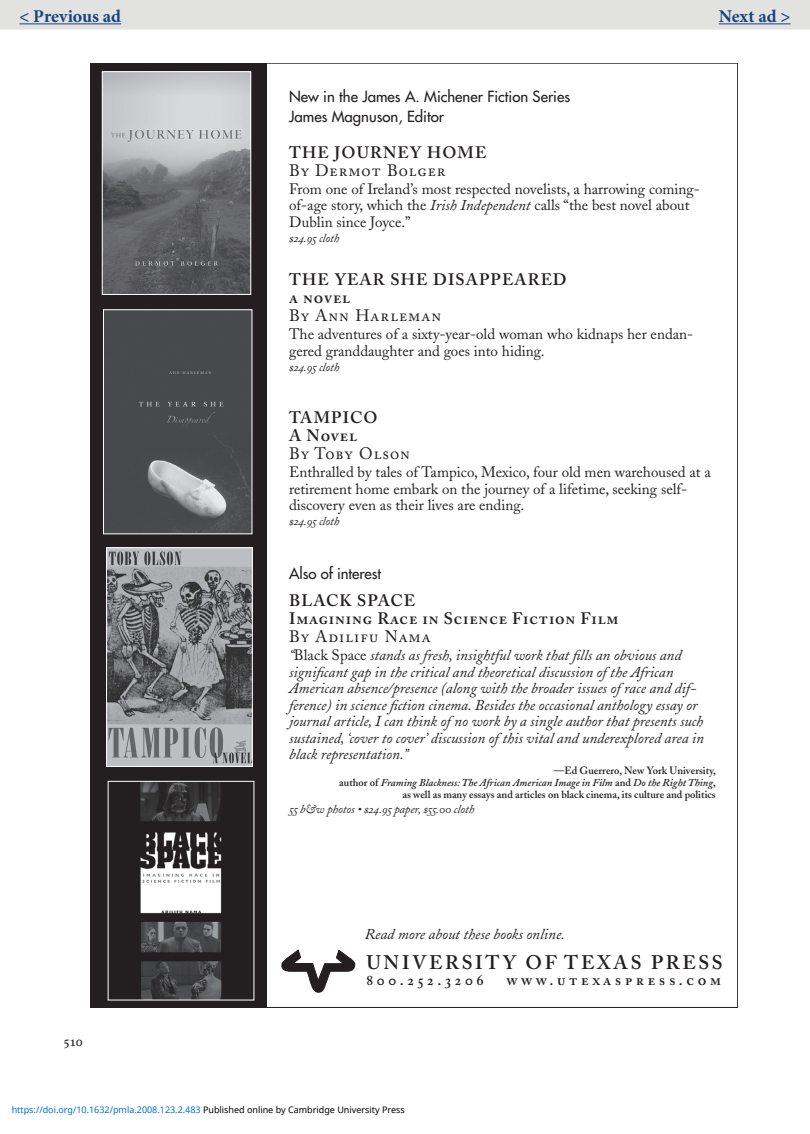
<style>
.page{position:relative;width:810px;height:1134px;background:#fff}
.page>*{position:absolute;margin:0;border:0;box-sizing:border-box;transform-origin:0 0}
.t1{font:19.5px "Adobe Caslon Semibold SC";letter-spacing:.14em;color:#231f20}
.Text{font:700 18px "Minion Pro";letter-spacing:-.005em;color:#17437f}
.t2{font:16.5px/18px "Adobe Caslon Semibold SC";letter-spacing:.07em;color:#231f20}
.t3{font:16.5px/18px "Adobe Caslon Semibold SC";letter-spacing:.05em;color:#231f20}
.t4{font:15px/16.5px "Adobe Caslon Italic Os F";color:#231f20}
.t5{font:15px/16.5px "Adobe Caslon";color:#231f20}
.t6{font:15px/19.5px "Futura";color:#231f20}
.t7{font:15px "Adobe Caslon Semibold SC";letter-spacing:.245em;color:#231f20}
.t8{font:500 14.25px "Minion Pro";color:#231f20}
.t9{font:12px "Adobe Caslon Italic Os F";letter-spacing:-.005em;color:#231f20}
.t10{font:600 10.5px/12px "Adobe Caslon";color:#231f20;text-align:right}
.t11{font:9px "Noto Sans";color:#0172cf}
.s1{font-family:"Adobe Caslon Regular SC"}
.s2{font-style:italic}
.s3{font-family:"Adobe Caslon"}
.s4{font-family:"Adobe Caslon";font-style:italic}
.s5{color:#000}
</style>
<div class="page">
<div style="left:90px;top:63px;width:177px;height:945px;background:#231f20"></div>
<svg style="left:282px;top:950px;width:74px;height:43px"></svg>
<img style="left:104px;top:73px;width:145px;height:220px">
<div style="left:102px;top:71px;width:149px;height:224px;border:1px solid #fff"></div>
<img style="left:105px;top:311px;width:145px;height:221px">
<div style="left:103px;top:309px;width:149px;height:225px;border:1px solid #fff"></div>
<img style="left:108px;top:549px;width:143px;height:216px">
<div style="left:106px;top:547px;width:147px;height:220px;border:1px solid #fff"></div>
<img style="left:140px;top:783px;width:82px;height:215px">
<div style="left:0;top:0;width:810px;height:30px;background:#e2e2e1"></div>
<hr style="left:20px;top:23px;width:101px;height:1px;background:#17437f">
<hr style="left:719px;top:23px;width:71px;height:1px;background:#17437f">
<p class="Text" style="left:20px;top:6px;width:103px">&lt; Previous ad</p>
<p class="Text" style="left:719px;top:6px;width:73px">Next ad &gt;</p>
<p class="t6" style="left:289px;top:87px;width:283px">New in the James A. Michener Fiction Series<br>James Magnuson, Editor</p>
<p class="t2" style="left:289px;top:143px;width:199px">THE JOURNEY HOME<br><span class="s1">By Dermot Bolger</span></p>
<p class="t5" style="left:289px;top:181px;width:412px">From one of Ireland’s most respected novelists, a harrowing coming&shy;of-age story, which the <span class="s2">Irish Independent</span> calls “the best novel about<br>Dublin since Joyce.”</p>
<p class="t9" style="left:289px;top:231px;width:52px">$24.95 cloth</p>
<p class="t2" style="left:289px;top:271px;width:279px">THE YEAR SHE DISAPPEARED<br>A NOVEL<br><span class="s1">By Ann Harleman</span></p>
<p class="t5" style="left:289px;top:326px;width:406px">The adventures of a sixty-year-old woman who kidnaps her endan&shy;gered granddaughter and goes into hiding.</p>
<p class="t9" style="left:289px;top:360px;width:52px">$24.95 cloth</p>
<p class="t2" style="left:289px;top:409px;width:122px">TAMPICO<br>A NOVEL<br><span class="s1">By Toby Olson</span></p>
<p class="t5" style="left:289px;top:464px;width:423px">Enthralled by tales of Tampico, Mexico, four old men warehoused at a retirement home embark on the journey of a lifetime, seeking self&shy;discovery even as their lives are ending.</p>
<p class="t9" style="left:289px;top:515px;width:52px">$24.95 cloth</p>
<p class="t6" style="left:289px;top:564px;width:94px">Also of interest</p>
<p class="t3" style="left:289px;top:592px;width:331px">BLACK SPACE<br>IMAGINING RACE IN SCIENCE FICTION FILM<br><span class="s1">By Adilifu Nama</span></p>
<p class="t4" style="left:289px;top:648px;width:416px">“<span class="s3">Black Space</span> stands as fresh, insightful work that fills an obvious and significant gap in the critical and theoretical discussion of the African American absence/presence (along with the broader issues of <span class="s4">race</span> and <span class="s4">dif&shy;ference</span>) in science fiction cinema. Besides the occasional anthology essay or journal article, I can think of no work by a single author that presents such sustained, ‘cover to cover’ discussion of this vital and underexplored area in black representation.”</p>
<p class="t10" style="left:339px;top:765px;width:378px">—Ed Guerrero, New York University,<br>author of <span class="s2">Framing Blackness: The African American Image in Film</span> and <span class="s2">Do the Right Thing</span>, as well as many essays and articles on black cinema, its culture and politics</p>
<p class="t9" style="left:289px;top:803px;width:187px">55 b&amp;w photos • $24.95 paper, $55.00 cloth</p>
<p class="t4" style="left:365px;top:926px;width:202px">Read more about these books online.</p>
<p class="t8" style="left:63px;top:1033px;width:21px">510</p>
<p class="t1" style="left:366px;top:951px;width:358px">UNIVERSITY OF TEXAS PRESS</p>
<p class="t7" style="left:366px;top:971px;width:119px">800.252.3206</p>
<p class="t7" style="left:506px;top:971px;width:216px">WWW.UTEXASPRESS.COM</p>
<p class="t11" style="left:12px;top:1103px;width:395px">https://doi.org/10.1632/pmla.2008.123.2.483 <span class="s5">Published online by Cambridge University Press</span></p>
</div>
